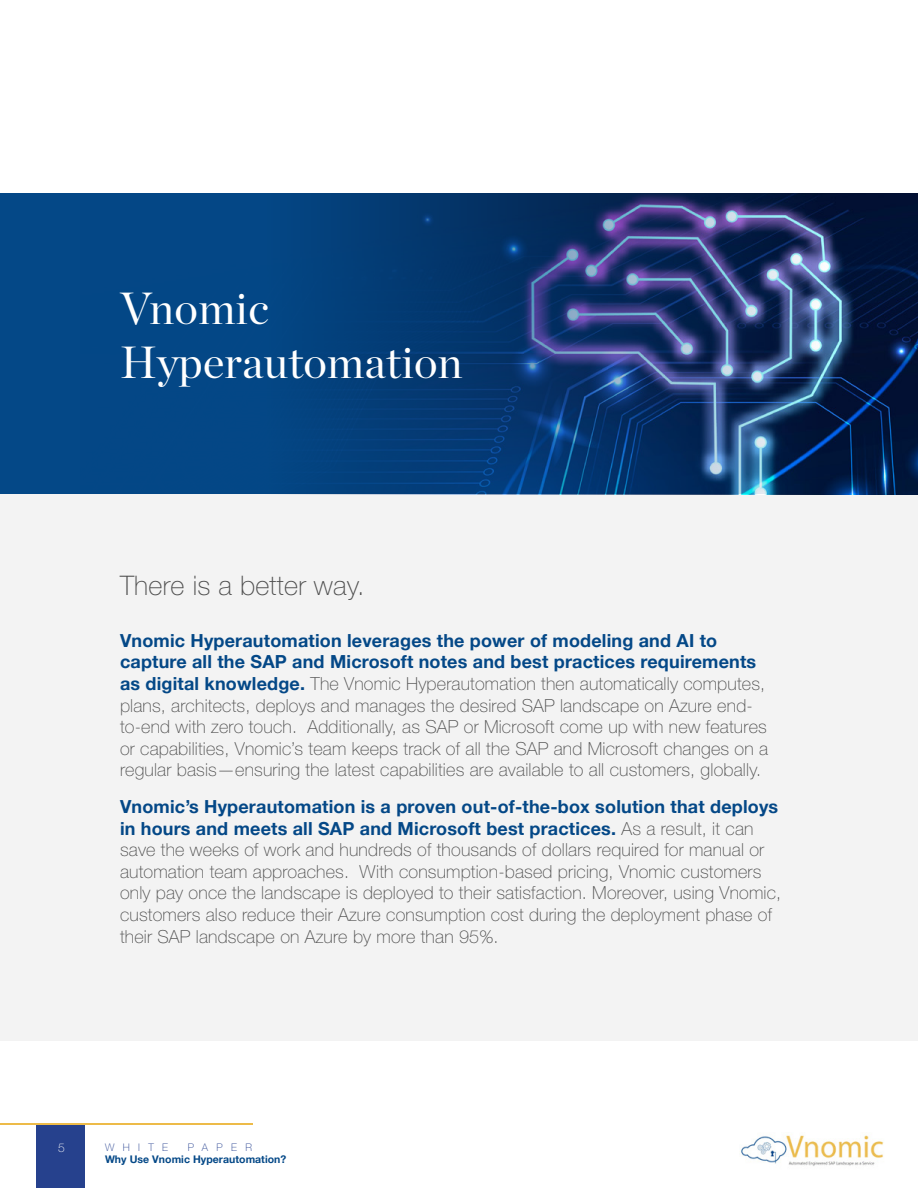
<style>
.page{position:relative;width:918px;height:1188px;background:#fff}
.page>*{position:absolute;margin:0;border:0;box-sizing:border-box;transform-origin:0 0}
.t1{font:45px/54px "Chronicle Display";letter-spacing:.005em;color:#fff}
.t2{font:100 27px "Helvetica Neue LT Std";letter-spacing:.01em;color:#4d4d4d}
.t3{font:100 18px/21.6px "Helvetica Neue LT Std";letter-spacing:.01em;color:#4d4d4d}
.t4{font:700 18px/21.6px "Helvetica Neue";letter-spacing:.01em;color:#044887}
.t5{font:100 12px "Helvetica Neue LT Std";color:#fff}
.t6{font:700 10.5px "Helvetica Neue";letter-spacing:.005em;color:#044887}
.t7{font:100 10.5px "Helvetica Neue LT Std";letter-spacing:.8em;color:#25408f}
.s1{font-family:"Helvetica Neue";font-weight:700;color:#044887}
.s2{font-family:"Helvetica Neue LT Std";font-weight:100;color:#4d4d4d}
</style>
<div class="page">
<div style="left:0;top:494px;width:918px;height:547px;background:#f3f3f3"></div>
<div style="left:0;top:194px;width:918px;height:300px;background:#044887"></div>
<img style="left:320px;top:194px;width:598px;height:300px">
<img style="left:741px;top:1135px;width:143px;height:31px">
<hr style="left:0;top:1123px;width:252px;height:2px;background:#edbb49">
<div style="left:36px;top:1125px;width:49px;height:63px;background:#26418d"></div>
<h1 class="t1" style="left:120px;top:278px;width:344px">Vnomic<br>Hyperautomation</h1>
<h2 class="t2" style="left:120px;top:570px;width:246px">There is a better way.</h2>
<p class="t4" style="left:120px;top:629px;width:638px">Vnomic Hyperautomation leverages the power of modeling and AI to capture all the SAP and Microsoft notes and best practices requirements</p>
<p class="t3" style="left:120px;top:673px;width:650px"><span class="s1">as digital knowledge.</span> The Vnomic Hyperautomation then automatically computes, plans, architects, deploys and manages the desired SAP landscape on Azure end&shy;to-end with zero touch. Additionally, as SAP or Microsoft come up with new features or capabilities, Vnomic’s team keeps track of all the SAP and Microsoft changes on a regular basis—ensuring the latest capabilities are available to all customers, globally.</p>
<p class="t4" style="left:120px;top:795px;width:660px">Vnomic’s Hyperautomation is a proven out-of-the-box solution that deploys in hours and meets all SAP and Microsoft best practices. <span class="s2">As a result, it can</span></p>
<p class="t3" style="left:120px;top:839px;width:663px">save the weeks of work and hundreds of thousands of dollars required for manual or automation team approaches. With consumption-based pricing, Vnomic customers only pay once the landscape is deployed to their satisfaction. Moreover, using Vnomic, customers also reduce their Azure consumption cost during the deployment phase of their SAP landscape on Azure by more than 95%.</p>
<p class="t5" style="left:58px;top:1141px;width:8px">5</p>
<p class="t7" style="left:105px;top:1141px;width:65px">WHITE</p>
<p class="t7" style="left:188px;top:1141px;width:66px">PAPER</p>
<p class="t6" style="left:105px;top:1153px;width:183px">Why Use Vnomic Hyperautomation?</p>
</div>
